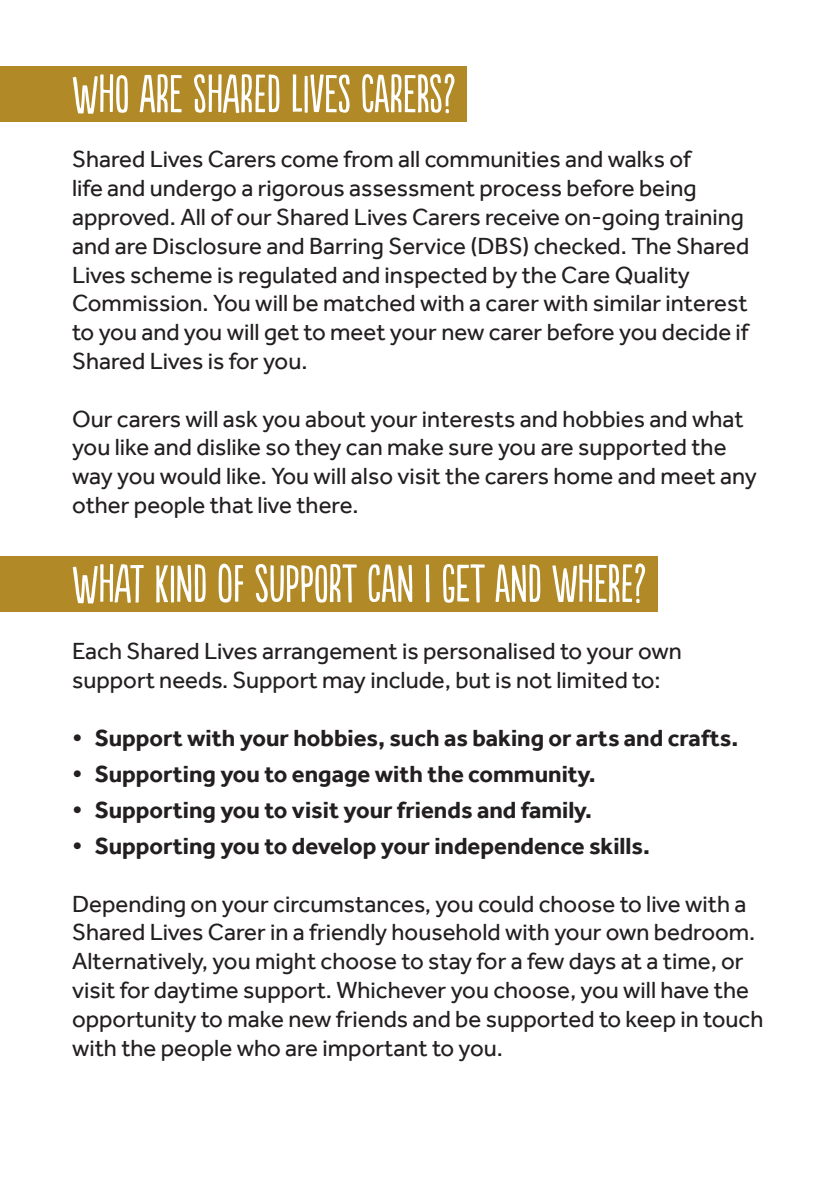
<style>
.page{position:relative;width:840px;height:1191px;background:#fff}
.page>*{position:absolute;margin:0;border:0;box-sizing:border-box;transform-origin:0 0}
.t1{font:50px "Populaire";color:#fff}
.t2{font:24px/28.8px "Effra";color:#231f20}
.t3{font:700 24px "Effra";color:#231f20}
</style>
<div class="page">
<div style="left:0;top:66px;width:466px;height:56px;background:#b18a27"></div>
<div style="left:0;top:556px;width:657px;height:56px;background:#b18a27"></div>
<p class="t1" style="left:72px;top:68px;width:384px">WHO ARE SHARED LIVES CARERS?</p>
<p class="t2" style="left:72px;top:145px;width:678px">Shared Lives Carers come from all communities and walks of<br>life and undergo a rigorous assessment process before being approved. All of our Shared Lives Carers receive on-going training and are Disclosure and Barring Service (DBS) checked. The Shared Lives scheme is regulated and inspected by the Care Quality Commission. You will be matched with a carer with similar interest to you and you will get to meet your new carer before you decide if Shared Lives is for you.</p>
<p class="t2" style="left:72px;top:404px;width:685px">Our carers will ask you about your interests and hobbies and what you like and dislike so they can make sure you are supported the way you would like. You will also visit the carers home and meet any other people that live there.</p>
<p class="t1" style="left:72px;top:557px;width:575px">WHAT KIND OF SUPPORT CAN I GET AND WHERE?</p>
<p class="t2" style="left:72px;top:637px;width:611px">Each Shared Lives arrangement is personalised to your own support needs. Support may include, but is not limited to:</p>
<p class="t3" style="left:72px;top:723px;width:667px">• Support with your hobbies, such as baking or arts and crafts.</p>
<p class="t3" style="left:72px;top:759px;width:524px">• Supporting you to engage with the community.</p>
<p class="t3" style="left:72px;top:795px;width:521px">• Supporting you to visit your friends and family.</p>
<p class="t3" style="left:72px;top:831px;width:579px">• Supporting you to develop your independence skills.</p>
<p class="t2" style="left:72px;top:889px;width:692px">Depending on your circumstances, you could choose to live with a Shared Lives Carer in a friendly household with your own bedroom.<br>Alternatively, you might choose to stay for a few days at a time, or visit for daytime support. Whichever you choose, you will have the opportunity to make new friends and be supported to keep in touch with the people who are important to you.</p>
</div>
